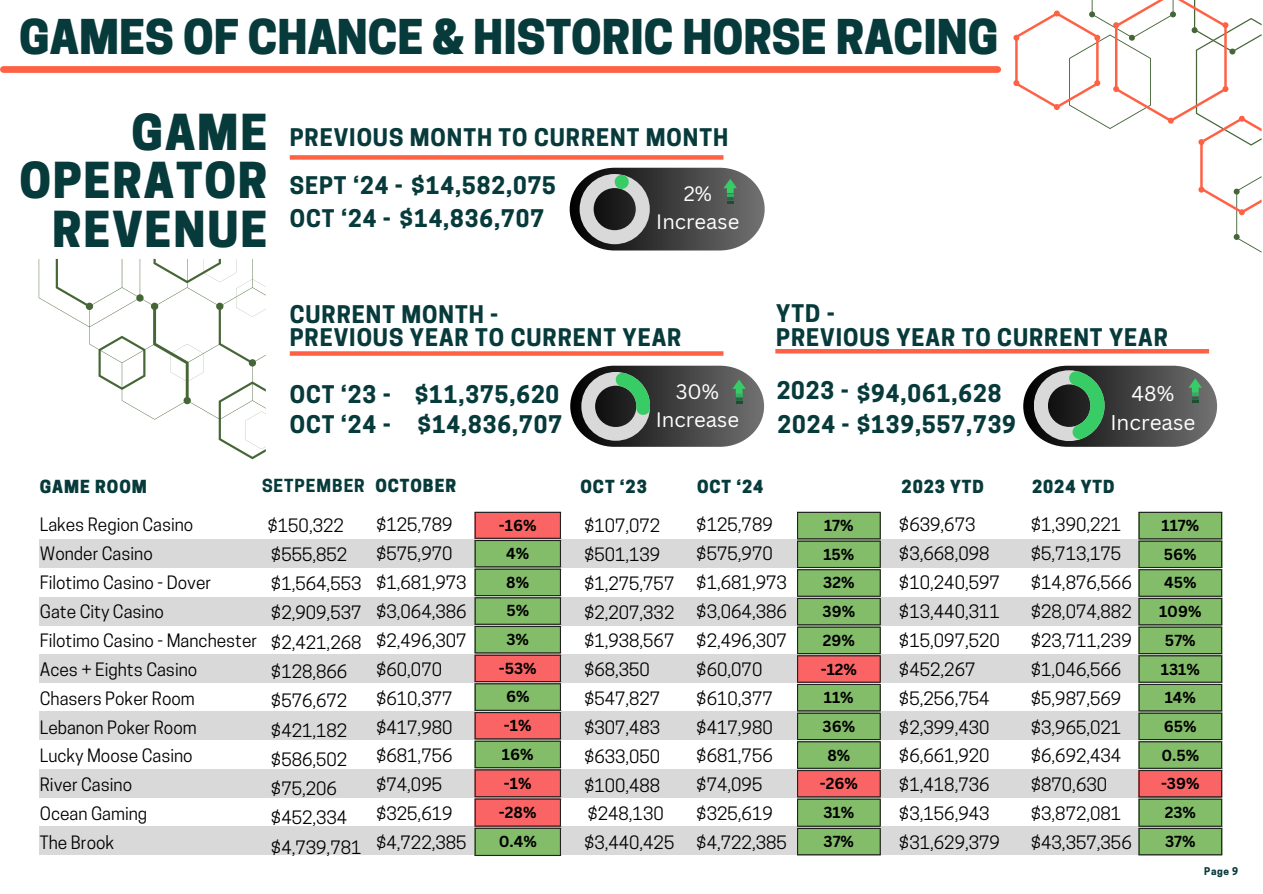
<style>
.page{position:relative;width:1263px;height:894px;background:#fff}
.page>*{position:absolute;margin:0;border:0;box-sizing:border-box;transform-origin:0 0}
.t1{font:800 46.5px/48.3px "Cooper Hewitt";letter-spacing:.04em;color:#073a3b;text-align:right}
.t2{font:800 45px "Cooper Hewitt";color:#073a3b}
.t3{font:700 22.8px/23.7px "Cooper Hewitt";letter-spacing:.04em;color:#073a3b}
.t4{font:20.7px/28.8px "Canva Sans";color:#fff;text-align:center}
.t5{font:20.4px/28.2px "Canva Sans";color:#fff;text-align:center}
.t6{font:20.25px "Canva Sans";color:#fff}
.t7{font:17.25px/28.8px "Cooper Hewitt";color:#000}
.t8{font:800 16.95px "Cooper Hewitt";letter-spacing:.055em;color:#073a3b}
.t9{font:700 16.95px "Cooper Hewitt";letter-spacing:.055em;color:#073a3b}
.t10{font:700 15.6px "Canva Sans";color:#000}
.t11{font:700 10.05px "Cooper Hewitt";color:#073a3b}
</style>
<div class="page">
<div style="left:3px;top:66px;width:995px;height:7px;background:#ff6145"></div>
<svg style="left:1023px;top:365px;width:194px;height:81px;background:#5f6b63"></svg>
<svg style="left:570px;top:365px;width:194px;height:81px;background:#626a65"></svg>
<div style="left:40px;top:539px;width:1183px;height:29px;background:#d9d9d9"></div>
<div style="left:40px;top:596px;width:1183px;height:29px;background:#d9d9d9"></div>
<div style="left:40px;top:654px;width:1183px;height:28px;background:#d9d9d9"></div>
<div style="left:40px;top:711px;width:1183px;height:29px;background:#d9d9d9"></div>
<div style="left:40px;top:768px;width:1183px;height:29px;background:#d9d9d9"></div>
<div style="left:40px;top:826px;width:1183px;height:28px;background:#d9d9d9"></div>
<svg style="left:475px;top:511px;width:86px;height:343px;background:#a88d63"></svg>
<hr style="left:475px;top:827px;width:86px;height:1px;background:#222">
<hr style="left:475px;top:854px;width:86px;height:1px;background:#222">
<svg style="left:797px;top:511px;width:84px;height:343px;background:#879a61"></svg>
<hr style="left:797px;top:827px;width:84px;height:1px;background:#222">
<hr style="left:797px;top:854px;width:84px;height:1px;background:#222">
<svg style="left:39px;top:259px;width:227px;height:200px"></svg>
<svg style="left:245px;top:411px;width:21px;height:38px"></svg>
<svg style="left:1013px;top:0;width:248px;height:252px"></svg>
<div style="left:290px;top:155px;width:433px;height:5px;background:#ff6145"></div>
<svg style="left:290px;top:351px;width:433px;height:4px;background:#ff6b51"></svg>
<hr style="left:775px;top:349px;width:434px;height:4px;background:#ff6145">
<svg style="left:1138px;top:511px;width:84px;height:343px;background:#85a666"></svg>
<hr style="left:1138px;top:827px;width:84px;height:1px;background:#222">
<hr style="left:1138px;top:854px;width:84px;height:1px;background:#222">
<svg style="left:570px;top:168px;width:195px;height:82px;background:#676968"></svg>
<h1 class="t2" style="left:19px;top:20px;width:981px">GAMES OF CHANCE &amp; HISTORIC HORSE RACING</h1>
<h5 class="t1" style="left:19px;top:114px;width:250px">GAME<br>OPERATOR<br>REVENUE</h5>
<p class="t3" style="left:290px;top:128px;width:440px">PREVIOUS MONTH TO CURRENT MONTH</p>
<p class="t3" style="left:290px;top:176px;width:268px">SEPT ‘24 - $14,582,075</p>
<p class="t6" style="left:684px;top:179px;width:30px">2%</p>
<p class="t3" style="left:290px;top:209px;width:256px">OCT ‘24 - $14,836,707</p>
<p class="t6" style="left:656px;top:207px;width:84px">Increase</p>
<h5 class="t3" style="left:290px;top:305px;width:393px">CURRENT MONTH -<br>PREVIOUS YEAR TO CURRENT YEAR</h5>
<h5 class="t3" style="left:776px;top:305px;width:393px">YTD -<br>PREVIOUS YEAR TO CURRENT YEAR</h5>
<p class="t3" style="left:415px;top:385px;width:146px">$11,375,620</p>
<p class="t3" style="left:290px;top:385px;width:102px">OCT ‘23 -</p>
<p class="t3" style="left:290px;top:416px;width:274px">OCT ‘24 - $14,836,707</p>
<p class="t5" style="left:656px;top:376px;width:85px">30%<br>Increase</p>
<p class="t3" style="left:777px;top:384px;width:226px">2023 - $94,061,628</p>
<p class="t3" style="left:778px;top:415px;width:240px">2024 - $139,557,739</p>
<p class="t4" style="left:1110px;top:379px;width:87px">48%<br>Increase</p>
<p class="t8" style="left:40px;top:480px;width:108px">GAME ROOM</p>
<p class="t9" style="left:262px;top:479px;width:104px">SETPEMBER</p>
<h4 class="t8" style="left:375px;top:479px;width:82px">OCTOBER</h4>
<h5 class="t8" style="left:580px;top:480px;width:68px">OCT ‘23</h5>
<h6 class="t8" style="left:697px;top:480px;width:68px">OCT ‘24</h6>
<p class="t8" style="left:902px;top:480px;width:84px">2023 YTD</p>
<p class="t8" style="left:1032px;top:480px;width:84px">2024 YTD</p>
<h1 class="t7" style="left:40px;top:512px;width:219px">Lakes Region Casino<br>Wonder Casino<br>Filotimo Casino - Dover<br>Gate City Casino<br>Filotimo Casino - Manchester<br>Aces + Eights Casino<br>Chasers Poker Room<br>Lebanon Poker Room<br>Lucky Moose Casino<br>River Casino<br>Ocean Gaming<br>The Brook</h1>
<p class="t7" style="left:267px;top:512px;width:95px;line-height:29.2px">$150,322 $555,852 $1,564,553 $2,909,537 $2,421,268 $128,866 $576,672 $421,182 $586,502 $75,206 $452,334</p>
<h2 class="t7" style="left:271px;top:834px;width:92px">$4,739,781</h2>
<p class="t7" style="left:376px;top:512px;width:92px">$125,789 $575,970 $1,681,973 $3,064,386 $2,496,307 $60,070 $610,377 $417,980 $681,756 $74,095 $325,619 $4,722,385</p>
<h2 class="t10" style="left:499px;top:514px;width:39px">-16%</h2>
<h2 class="t10" style="left:506px;top:542px;width:25px">4%</h2>
<h2 class="t10" style="left:506px;top:571px;width:24px">8%</h2>
<h2 class="t10" style="left:506px;top:599px;width:24px">5%</h2>
<h2 class="t10" style="left:506px;top:628px;width:24px">3%</h2>
<p class="t10" style="left:499px;top:657px;width:39px">-53%</p>
<h2 class="t10" style="left:506px;top:685px;width:25px">6%</h2>
<p class="t10" style="left:504px;top:714px;width:29px">-1%</p>
<p class="t10" style="left:502px;top:742px;width:33px">16%</p>
<h4 class="t10" style="left:504px;top:771px;width:29px">-1%</h4>
<p class="t10" style="left:499px;top:800px;width:39px">-28%</p>
<p class="t10" style="left:499px;top:830px;width:40px">0.4%</p>
<h6 class="t7" style="left:584px;top:513px;width:92px">$107,072 $501,139 $1,275,757 $2,207,332 $1,938,567 $68,350 $547,827 $307,483 $633,050 $100,488 $248,130</h6>
<h6 class="t7" style="left:584px;top:830px;width:92px">$3,440,425</h6>
<h5 class="t7" style="left:696px;top:512px;width:92px">$125,789 $575,970 $1,681,973 $3,064,386 $2,496,307 $60,070 $610,377 $417,980 $681,756 $74,095 $325,619 $4,722,385</h5>
<p class="t10" style="left:824px;top:514px;width:31px">17%</p>
<h3 class="t10" style="left:823px;top:543px;width:32px">15%</h3>
<h2 class="t10" style="left:823px;top:571px;width:33px">32%</h2>
<h2 class="t10" style="left:822px;top:600px;width:34px">39%</h2>
<h2 class="t10" style="left:823px;top:629px;width:34px">29%</h2>
<h2 class="t10" style="left:821px;top:657px;width:38px">-12%</h2>
<h2 class="t10" style="left:824px;top:686px;width:31px">11%</h2>
<h2 class="t10" style="left:822px;top:715px;width:34px">36%</h2>
<h2 class="t10" style="left:827px;top:743px;width:24px">8%</h2>
<h2 class="t10" style="left:820px;top:772px;width:40px">-26%</h2>
<h5 class="t10" style="left:823px;top:801px;width:32px">31%</h5>
<h5 class="t10" style="left:824px;top:830px;width:32px">37%</h5>
<h6 class="t7" style="left:899px;top:512px;width:103px">$639,673 $3,668,098 $10,240,597 $13,440,311 $15,097,520 $452,267 $5,256,754 $2,399,430 $6,661,920 $1,418,736 $3,156,943 $31,629,379</h6>
<p class="t7" style="left:1031px;top:512px;width:103px">$1,390,221 $5,713,175 $14,876,566 $28,074,882 $23,711,239 $1,046,566 $5,987,569 $3,965,021 $6,692,434 $870,630 $3,872,081 $43,357,356</p>
<p class="t10" style="left:1161px;top:514px;width:39px">117%</p>
<p class="t10" style="left:1164px;top:543px;width:34px">56%</p>
<p class="t10" style="left:1164px;top:571px;width:34px">45%</p>
<p class="t10" style="left:1159px;top:600px;width:44px">109%</p>
<p class="t10" style="left:1165px;top:629px;width:32px">57%</p>
<p class="t10" style="left:1161px;top:657px;width:40px">131%</p>
<p class="t10" style="left:1165px;top:686px;width:33px">14%</p>
<p class="t10" style="left:1164px;top:715px;width:34px">65%</p>
<p class="t10" style="left:1161px;top:743px;width:39px">0.5%</p>
<p class="t10" style="left:1161px;top:772px;width:40px">-39%</p>
<p class="t10" style="left:1165px;top:801px;width:33px">23%</p>
<p class="t10" style="left:1165px;top:830px;width:32px">37%</p>
<p class="t11" style="left:1204px;top:867px;width:35px">Page 9</p>
</div>
